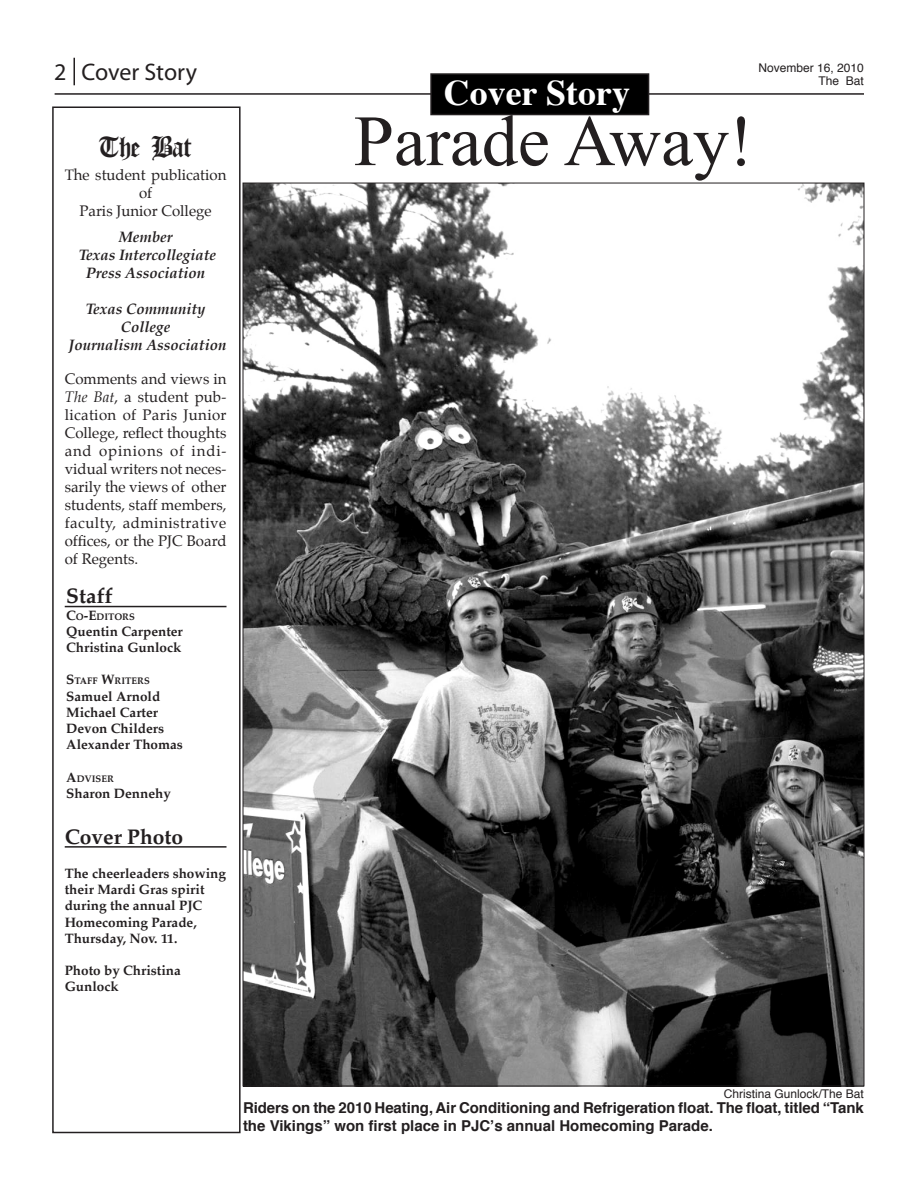
<style>
.page{position:relative;width:918px;height:1188px;background:#fff}
.page>*{position:absolute;margin:0;border:0;box-sizing:border-box;transform-origin:0 0}
._2_col_headline{font:72px "Times New Roman";color:#231f20}
.t1{font:700 36px "Times";color:#fff}
.photo_credit_line{font:27px "Old English Gothic";color:#231f20}
.t2{font:24px "Myriad Pro";letter-spacing:-.005em;color:#231f20}
.by_line{font:700 21px "Palatino";color:#231f20}
.t3{font:15px/18px "Palatino";color:#231f20;text-align:justify}
.t4{font:700 15px/18px "Helvetica";letter-spacing:-.005em;color:#231f20}
.t5{font:italic 700 15px/18px "Palatino";color:#231f20;text-align:center}
.by_line-2{font:700 13.5px/16.2px "Palatino";color:#231f20}
.photo_credit_line-2{font:12px "Helvetica";color:#231f20}
.by_line-3{font:700 9.45px "Palatino";color:#231f20}
.s1{font-style:italic}
.s2{font-style:inherit}
.s3{font-size:13.5px}
</style>
<div class="page">
<div style="left:52px;top:106px;width:189px;height:1027px;border:2px solid #231f20"></div>
<hr style="left:55px;top:93px;width:809px;height:2px;background:#231f20">
<svg style="left:74px;top:58px;width:1px;height:27px"></svg>
<hr style="left:65px;top:846px;width:162px;height:2px;background:#231f20">
<hr style="left:65px;top:606px;width:162px;height:1px;background:#231f20">
<div style="left:431px;top:74px;width:218px;height:41px;background:#000"></div>
<div style="left:430px;top:73px;width:219px;height:42px;border:2px solid #231f20"></div>
<img style="left:245px;top:185px;width:617px;height:899px">
<p class="t2" style="left:54px;top:57px;width:144px">2 Cover Story</p>
<p class="photo_credit_line" style="left:99px;top:132px;width:95px">The Bat</p>
<p class="t3" style="left:65px;top:166px;width:163px;text-align:center">The student publication of</p>
<p class="t3" style="left:80px;top:202px;width:134px">Paris Junior College</p>
<p class="t5" style="left:119px;top:228px;width:55px">Member</p>
<p class="t5" style="left:79px;top:246px;width:139px">Texas Intercollegiate</p>
<p class="t5" style="left:86px;top:264px;width:121px">Press Association</p>
<p class="t5" style="left:86px;top:300px;width:121px">Texas Community<br>College</p>
<p class="t5" style="left:69px;top:336px;width:159px">Journalism Association</p>
<p class="t3" style="left:65px;top:370px;width:163px">Comments and views in <span class="s1">The Bat</span>, a student pub&shy;lication of Paris Junior College, reflect thoughts and opinions of indi&shy;vidual writers not neces&shy;sarily the views of other students, staff members, faculty, administrative offices, or the PJC Board of Regents.</p>
<p class="by_line" style="left:66px;top:578px;width:48px"><span class="s2">S</span>taff</p>
<p class="by_line-3" style="left:66px;top:608px;width:69px"><span class="s3">C</span>O<span class="s3">-E</span>DITORS</p>
<p class="by_line-2" style="left:66px;top:623px;width:118px">Quentin Carpenter</p>
<p class="by_line-2" style="left:66px;top:639px;width:117px">Christina Gunlock</p>
<p class="by_line-3" style="left:66px;top:673px;width:84px"><span class="s3">S</span>TAFF <span class="s3">W</span>RITERS</p>
<p class="by_line-2" style="left:66px;top:688px;width:96px">Samuel Arnold</p>
<p class="by_line-2" style="left:66px;top:704px;width:93px">Michael Carter</p>
<p class="by_line-2" style="left:66px;top:720px;width:99px">Devon Childers</p>
<p class="by_line-2" style="left:66px;top:736px;width:118px">Alexander Thomas</p>
<p class="by_line-3" style="left:66px;top:770px;width:49px"><span class="s3">A</span>DVISER</p>
<p class="by_line-2" style="left:66px;top:785px;width:106px">Sharon Dennehy</p>
<p class="by_line" style="left:65px;top:819px;width:120px">Cover Photo</p>
<p class="by_line-2" style="left:65px;top:865px;width:163px">The cheerleaders showing their Mardi Gras spirit during the annual PJC<br>Homecoming Parade,<br>Thursday, Nov. 11.</p>
<p class="by_line-2" style="left:65px;top:962px;width:118px">Photo by Christina</p>
<p class="by_line-2" style="left:65px;top:978px;width:55px">Gunlock</p>
<p class="t1" style="left:444px;top:59px;width:188px">Cover Story</p>
<p class="_2_col_headline" style="left:354px;top:93px;width:401px">Parade Away!</p>
<p class="photo_credit_line-2" style="left:759px;top:59px;width:107px">November 16, 2010</p>
<p class="photo_credit_line-2" style="left:819px;top:72px;width:47px">The Bat</p>
<p class="photo_credit_line-2" style="left:724px;top:1085px;width:142px">Christina Gunlock/The Bat</p>
<p class="t4" style="left:243px;top:1099px;width:622px">Riders on the 2010 Heating, Air Conditioning and Refrigeration float. The float, titled “Tank the Vikings” won first place in PJC’s annual Homecoming Parade.</p>
</div>
